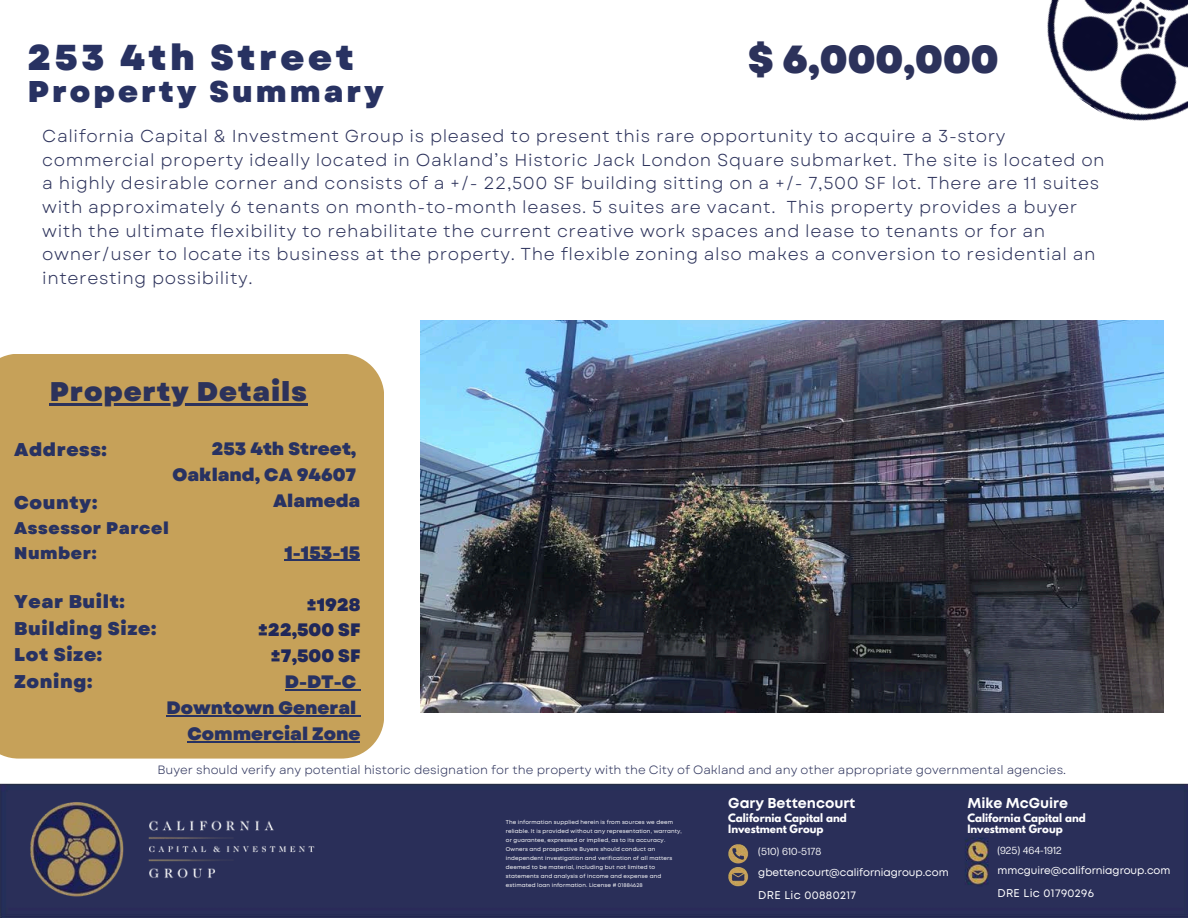
<style>
.page{position:relative;width:1188px;height:918px;background:#fff}
.page>*{position:absolute;margin:0;border:0;box-sizing:border-box;transform-origin:0 0}
.t1{font:800 39.15px "Garet";color:#2c325b}
.t2{font:800 36px "Garet";letter-spacing:.1em;color:#283262}
.t3{font:800 30px "Garet";letter-spacing:.1em;color:#283262}
.t4{font:800 27px "Garet";letter-spacing:.035em;color:#2c325b}
.t5{font:800 18.45px/26.5px "Garet";letter-spacing:.035em;color:#283262}
.t6{font:800 18px/26px "Garet";color:#283262;text-align:right}
.t7{font:17.25px/23.7px "Garet";letter-spacing:.035em;color:#2c325b}
.t8{font:800 16.95px/24.3px "Garet";letter-spacing:.035em;color:#283262}
.t9{font:700 14.25px "Mont";color:#fff}
.t10{font:12px "Garet";color:#2c325b}
.t11{font:11.25px "Mont";letter-spacing:.035em;color:#fff}
.t12{font:10.5px "Mont";color:#fff}
.t13{font:700 10.2px/11.2px "League Spartan";color:#fff}
.t14{font:10.2px "Articulat CF";color:#fff}
.t15{font:5.55px/9px "Mont";letter-spacing:.02em;color:#fff}
.s1{color:#202859}
</style>
<div class="page">
<div style="left:0;top:783px;width:1188px;height:135px;background:#2a2f59"></div>
<img style="left:28px;top:798px;width:289px;height:101px">
<img style="left:725px;top:840px;width:27px;height:50px">
<img style="left:1047px;top:0;width:141px;height:121px">
<img style="left:420px;top:320px;width:744px;height:392px">
<div style="left:0;top:354px;width:384px;height:405px;background:#c6a159"></div>
<hr style="left:50px;top:403px;width:258px;height:3px;background:#2c325b">
<hr style="left:284px;top:560px;width:76px;height:1px;background:#283262">
<hr style="left:285px;top:689px;width:71px;height:1px;background:#283262">
<hr style="left:167px;top:715px;width:189px;height:1px;background:#283262">
<hr style="left:187px;top:741px;width:173px;height:1px;background:#283262">
<p class="t2" style="left:28px;top:31px;width:328px">253 4th Street</p>
<p class="t3" style="left:28px;top:70px;width:358px">Property Summary</p>
<h6 class="t1" style="left:748px;top:31px;width:252px">$ 6,000,000</h6>
<h3 class="t7" style="left:42px;top:124px;width:1064px">California Capital &amp; Investment Group is pleased to present this rare opportunity to acquire a 3-story commercial property ideally located in Oakland’s Historic Jack London Square submarket. The site is located on a highly desirable corner and consists of a +/- 22,500 SF building sitting on a +/- 7,500 SF lot. There are 11 suites with approximately 6 tenants on month-to-month leases. 5 suites are vacant. This property provides a buyer with the ultimate flexibility to rehabilitate the current creative work spaces and lease to tenants or for an owner/user to locate its business at the property. The flexible zoning also makes a conversion to residential an interesting possibility.</h3>
<p class="t4" style="left:50px;top:372px;width:259px">Property Details</p>
<p class="t6" style="left:173px;top:436px;width:189px">253 4th Street,<br>Oakland, CA 94607<br>Alameda</p>
<p class="t6" style="left:284px;top:540px;width:77px">1-153-15</p>
<h6 class="t6" style="left:167px;top:591px;width:195px"><span class="s1">±1928<br>±22,500 SF<br>±7,500 SF<br></span>D-DT-C<br>Downtown General<br>Commercial Zone</h6>
<p class="t10" style="left:157px;top:761px;width:910px">Buyer should verify any potential historic designation for the property with the City of Oakland and any other appropriate governmental agencies.</p>
<h2 class="t5" style="left:14px;top:436px;width:94px">Address:</h2>
<h4 class="t5" style="left:14px;top:489px;width:85px">County:</h4>
<h4 class="t8" style="left:14px;top:516px;width:156px">Assessor Parcel<br>Number:</h4>
<h2 class="t5" style="left:14px;top:589px;width:144px">Year Built:<br>Building Size:<br>Lot Size:<br>Zoning:</h2>
<h3 class="t15" style="left:506px;top:818px;width:177px">The information supplied herein is from sources we deem reliable. It is provided without any representation, warranty, or guarantee, expressed or implied, as to its accuracy.<br>Owners and prospective Buyers should conduct an independent investigation and verification of all matters deemed to be material, including but not limited to</h3>
<h3 class="t15" style="left:506px;top:872px;width:157px">statements and analysis of income and expense and estimated loan information. License # 01884628</h3>
<h3 class="t9" style="left:728px;top:798px;width:129px">Gary Bettencourt</h3>
<p class="t9" style="left:967px;top:798px;width:102px">Mike McGuire</p>
<p class="t13" style="left:728px;top:813px;width:120px">California Capital and<br>Investment Group</p>
<p class="t13" style="left:967px;top:813px;width:120px">California Capital and<br>Investment Group</p>
<p class="t14" style="left:758px;top:845px;width:64px">(510) 610-5178</p>
<p class="t14" style="left:997px;top:844px;width:66px">(925) 464-1912</p>
<h3 class="t12" style="left:758px;top:868px;width:192px">gbettencourt@californiagroup.com</h3>
<h3 class="t12" style="left:997px;top:867px;width:175px">mmcguire@californiagroup.com</h3>
<h5 class="t11" style="left:758px;top:891px;width:99px">DRE Lic 00880217</h5>
<h5 class="t11" style="left:997px;top:889px;width:98px">DRE Lic 01790296</h5>
</div>
